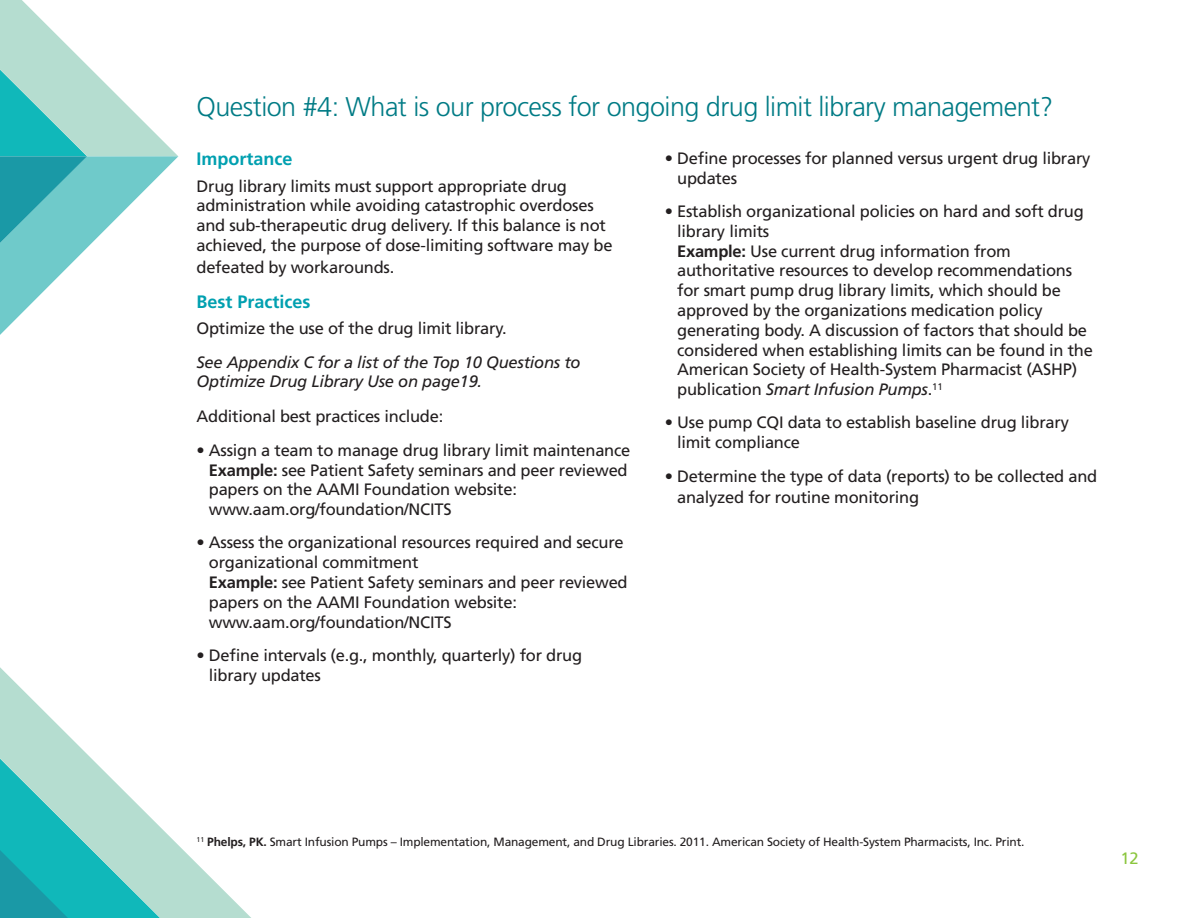
<style>
.page{position:relative;width:1188px;height:918px;background:#fff}
.page>*{position:absolute;margin:0;border:0;box-sizing:border-box;transform-origin:0 0}
.t1{font:300 27px "Frutiger";letter-spacing:-.02em;color:#007b85}
.t2{font:700 18px "Frutiger";color:#00a0b0}
.t3{font:16.5px/19.8px "Frutiger";letter-spacing:-.015em;color:#231f20}
.t4{font:italic 16.5px/19.8px "Frutiger";letter-spacing:-.015em;color:#231f20}
.t5{font:16.5px "Frutiger";color:#8bc63e}
.t6{font:12px "Frutiger";letter-spacing:-.015em;color:#231f20}
.s1{font-weight:700}
.s2{font-style:italic}
</style>
<div class="page">
<svg style="left:0;top:0;width:178px;height:335px"></svg>
<svg style="left:0;top:667px;width:251px;height:251px"></svg>
<svg style="left:0;top:759px;width:160px;height:159px;background:#69cac7"></svg>
<p class="t1" style="left:197px;top:92px;width:858px">Question #4: What is our process for ongoing drug limit library management?</p>
<p class="t2" style="left:197px;top:148px;width:98px">Importance</p>
<p class="t3" style="left:197px;top:176px;width:417px">Drug library limits must support appropriate drug administration while avoiding catastrophic overdoses and sub-therapeutic drug delivery. If this balance is not achieved, the purpose of dose-limiting software may be</p>
<p class="t3" style="left:197px;top:257px;width:199px">defeated by workarounds.</p>
<p class="t2" style="left:197px;top:291px;width:116px">Best Practices</p>
<p class="t3" style="left:197px;top:319px;width:312px">Optimize the use of the drug limit library.</p>
<p class="t4" style="left:197px;top:352px;width:386px">See Appendix C for a list of the Top 10 Questions to<br>Optimize Drug Library Use on page19.</p>
<p class="t3" style="left:197px;top:407px;width:248px">Additional best practices include:</p>
<p class="t3" style="left:209px;top:440px;width:423px;text-indent:-12px">• Assign a team to manage drug library limit maintenance <span class="s1">Example:</span> see Patient Safety seminars and peer reviewed papers on the AAMI Foundation website: www.aam.org/foundation/NCITS</p>
<p class="t3" style="left:209px;top:533px;width:420px;text-indent:-12px">• Assess the organizational resources required and secure organizational commitment<br><span class="s1">Example:</span> see Patient Safety seminars and peer reviewed papers on the AAMI Foundation website: www.aam.org/foundation/NCITS</p>
<p class="t3" style="left:209px;top:645px;width:375px;text-indent:-12px">• Define intervals (e.g., monthly, quarterly) for drug library updates</p>
<p class="t3" style="left:677px;top:148px;width:415px;text-indent:-12px">• Define processes for planned versus urgent drug library updates</p>
<p class="t3" style="left:677px;top:201px;width:417px;text-indent:-12px">• Establish organizational policies on hard and soft drug library limits<br><span class="s1">Example:</span> Use current drug information from authoritative resources to develop recommendations for smart pump drug library limits, which should be approved by the organizations medication policy generating body. A discussion of factors that should be considered when establishing limits can be found in the American Society of Health-System Pharmacist (ASHP) publication <span class="s2">Smart Infusion Pumps</span>.<sup>11</sup></p>
<p class="t3" style="left:677px;top:413px;width:393px;text-indent:-12px">• Use pump CQI data to establish baseline drug library limit compliance</p>
<p class="t3" style="left:677px;top:465px;width:422px;line-height:21.6px;text-indent:-12px">• Determine the type of data (reports) to be collected and analyzed for routine monitoring</p>
<p class="t6" style="left:197px;top:835px;width:830px"><sup>11</sup> <span class="s1">Phelps, PK.</span> Smart Infusion Pumps – Implementation, Management, and Drug Libraries. 2011. American Society of Health-System Pharmacists, Inc. Print.</p>
<p class="t5" style="left:1120px;top:849px;width:20px">12</p>
</div>
